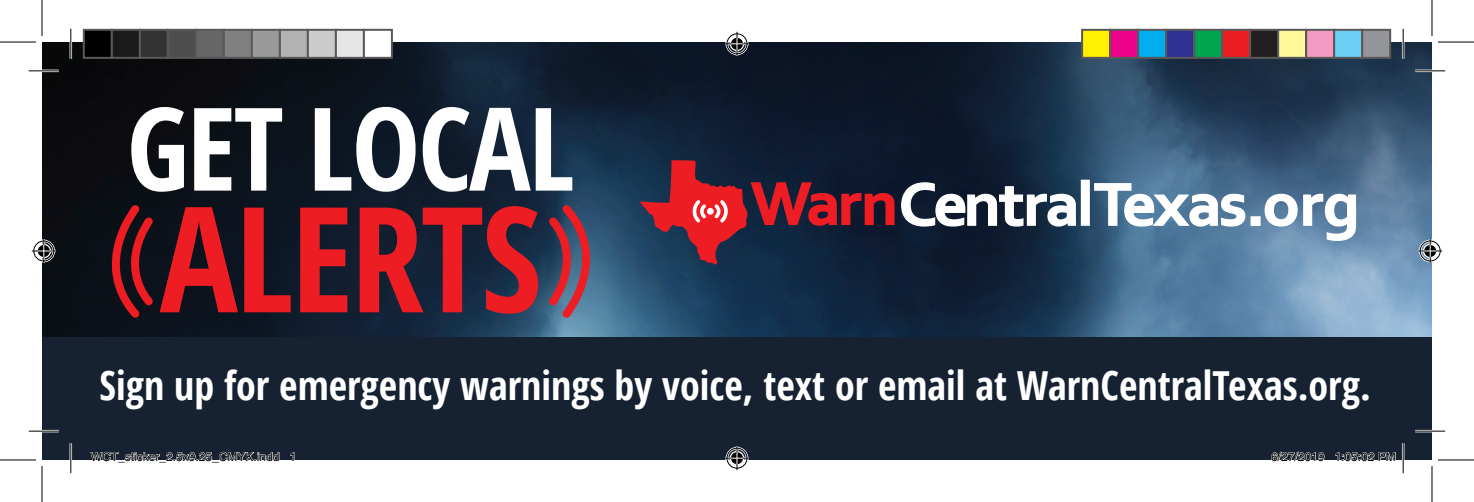
<style>
.page{position:relative;width:1474px;height:502px;background:#fff}
.page>*{position:absolute;margin:0;border:0;box-sizing:border-box;transform-origin:0 0}
.t1{font:700 63.4px "Corbel";letter-spacing:-.02em;color:#fff;scale:1.05 1}
.t2{font:700 condensed 40px "Open Sans";color:#fff}
.t3{font:12px "Helvetica";color:#000}
.s1{color:#ee1d23}
</style>
<div class="page">
<img style="left:42px;top:42px;width:1390px;height:295px">
<div style="left:1081px;top:180px;width:9px;height:46px;border:1px solid #fff"></div>
<svg style="left:1093px;top:182px;width:153px;height:45px;background:#6689a6"></svg>
<div style="left:1250px;top:216px;width:10px;height:10px;border:1px solid #fff"></div>
<svg style="left:1264px;top:193px;width:92px;height:48px;background:#7392b0"></svg>
<svg style="left:641px;top:160px;width:435px;height:104px;background:#35293d"></svg>
<div style="left:707px;top:208px;width:7px;height:7px;background:#fff;border-radius:50%"></div>
<svg style="left:92px;top:201px;width:68px;height:124px;background:#39131a"></svg>
<svg style="left:542px;top:198px;width:68px;height:124px;background:#5b516a"></svg>
<svg style="left:160px;top:206px;width:378px;height:107px;background:#801d28"></svg>
<svg style="left:131px;top:107px;width:441px;height:85px"></svg>
<div style="left:42px;top:337px;width:1390px;height:123px;background:#162231"></div>
<hr style="left:29px;top:70px;width:30px;height:2px;background:#fff">
<hr style="left:1415px;top:70px;width:30px;height:2px;background:#fff">
<hr style="left:29px;top:430px;width:30px;height:2px;background:#fff">
<hr style="left:1415px;top:430px;width:30px;height:2px;background:#fff">
<hr style="left:70px;top:29px;width:2px;height:30px;background:#fff">
<hr style="left:70px;top:443px;width:2px;height:30px;background:#fff">
<hr style="left:1402px;top:29px;width:2px;height:30px;background:#fff">
<hr style="left:1402px;top:443px;width:2px;height:30px;background:#fff">
<hr style="left:29px;top:70px;width:30px;height:1px;background:#000">
<hr style="left:1415px;top:70px;width:30px;height:1px;background:#000">
<hr style="left:29px;top:430px;width:30px;height:1px;background:#000">
<hr style="left:1415px;top:430px;width:30px;height:1px;background:#000">
<hr style="left:70px;top:29px;width:1px;height:30px;background:#000">
<hr style="left:70px;top:443px;width:1px;height:30px;background:#000">
<hr style="left:1402px;top:29px;width:1px;height:30px;background:#000">
<hr style="left:1402px;top:443px;width:1px;height:30px;background:#000">
<hr style="left:0;top:42px;width:36px;height:1px;background:#000">
<hr style="left:1438px;top:42px;width:36px;height:1px;background:#000">
<hr style="left:0;top:459px;width:36px;height:1px;background:#000">
<hr style="left:1438px;top:459px;width:36px;height:1px;background:#000">
<hr style="left:42px;top:0;width:1px;height:36px;background:#000">
<hr style="left:42px;top:466px;width:1px;height:36px;background:#000">
<hr style="left:1431px;top:0;width:1px;height:36px;background:#000">
<hr style="left:1431px;top:466px;width:1px;height:36px;background:#000">
<svg style="left:725px;top:32px;width:24px;height:24px"></svg>
<svg style="left:725px;top:446px;width:24px;height:24px"></svg>
<svg style="left:32px;top:239px;width:24px;height:24px"></svg>
<svg style="left:1418px;top:239px;width:24px;height:24px"></svg>
<div style="left:84px;top:30px;width:28px;height:28px;background:#000"></div>
<div style="left:83px;top:29px;width:30px;height:30px;border:2px solid #595959"></div>
<div style="left:112px;top:30px;width:28px;height:28px;background:#1a1a1a"></div>
<div style="left:111px;top:29px;width:30px;height:30px;border:2px solid #595959"></div>
<div style="left:140px;top:30px;width:28px;height:28px;background:#333"></div>
<div style="left:139px;top:29px;width:30px;height:30px;border:2px solid #595959"></div>
<div style="left:168px;top:30px;width:28px;height:28px;background:#4d4d4d"></div>
<div style="left:167px;top:29px;width:30px;height:30px;border:2px solid #595959"></div>
<div style="left:196px;top:30px;width:28px;height:28px;background:#666"></div>
<div style="left:195px;top:29px;width:30px;height:30px;border:2px solid #595959"></div>
<div style="left:224px;top:30px;width:28px;height:28px;background:#808080"></div>
<div style="left:223px;top:29px;width:30px;height:30px;border:2px solid #595959"></div>
<div style="left:252px;top:30px;width:28px;height:28px;background:#999"></div>
<div style="left:251px;top:29px;width:30px;height:30px;border:2px solid #595959"></div>
<div style="left:280px;top:30px;width:28px;height:28px;background:#b3b3b3"></div>
<div style="left:279px;top:29px;width:30px;height:30px;border:2px solid #595959"></div>
<div style="left:308px;top:30px;width:28px;height:28px;background:#ccc"></div>
<div style="left:307px;top:29px;width:30px;height:30px;border:2px solid #595959"></div>
<div style="left:336px;top:30px;width:28px;height:28px;background:#e6e6e6"></div>
<div style="left:335px;top:29px;width:30px;height:30px;border:2px solid #595959"></div>
<div style="left:364px;top:30px;width:28px;height:28px;background:#fff"></div>
<div style="left:363px;top:29px;width:30px;height:30px;border:2px solid #595959"></div>
<div style="left:1082px;top:30px;width:28px;height:28px;background:#fff101"></div>
<div style="left:1081px;top:29px;width:30px;height:30px;border:2px solid #595959"></div>
<div style="left:1110px;top:30px;width:28px;height:28px;background:#ed028c"></div>
<div style="left:1109px;top:29px;width:30px;height:30px;border:2px solid #595959"></div>
<div style="left:1138px;top:30px;width:28px;height:28px;background:#00aeef"></div>
<div style="left:1137px;top:29px;width:30px;height:30px;border:2px solid #595959"></div>
<div style="left:1166px;top:30px;width:28px;height:28px;background:#2e3092"></div>
<div style="left:1165px;top:29px;width:30px;height:30px;border:2px solid #595959"></div>
<div style="left:1194px;top:30px;width:28px;height:28px;background:#00a54f"></div>
<div style="left:1193px;top:29px;width:30px;height:30px;border:2px solid #595959"></div>
<div style="left:1222px;top:30px;width:28px;height:28px;background:#ee1d23"></div>
<div style="left:1221px;top:29px;width:30px;height:30px;border:2px solid #595959"></div>
<div style="left:1250px;top:30px;width:28px;height:28px;background:#231f20"></div>
<div style="left:1249px;top:29px;width:30px;height:30px;border:2px solid #595959"></div>
<div style="left:1278px;top:30px;width:28px;height:28px;background:#fff79a"></div>
<div style="left:1277px;top:29px;width:30px;height:30px;border:2px solid #595959"></div>
<div style="left:1306px;top:30px;width:28px;height:28px;background:#f499c2"></div>
<div style="left:1305px;top:29px;width:30px;height:30px;border:2px solid #595959"></div>
<div style="left:1334px;top:30px;width:28px;height:28px;background:#6bcff6"></div>
<div style="left:1333px;top:29px;width:30px;height:30px;border:2px solid #595959"></div>
<div style="left:1362px;top:30px;width:28px;height:28px;background:#939598"></div>
<div style="left:1361px;top:29px;width:30px;height:30px;border:2px solid #595959"></div>
<svg style="left:90px;top:451px;width:190px;height:9px"></svg>
<svg style="left:290px;top:452px;width:5px;height:8px"></svg>
<svg style="left:1271px;top:451px;width:53px;height:9px"></svg>
<svg style="left:1335px;top:452px;width:60px;height:8px"></svg>
<p class="t1" style="left:751px;top:165px;width:581px"><span class="s1">Warn</span>CentralTexas.org</p>
<p class="t2" style="left:100px;top:357px;width:1272px">Sign up for emergency warnings by voice, text or email at WarnCentralTexas.org.</p>
<p class="t3" style="left:91px;top:450px;width:207px">WCT_sticker_2.5x9.25_CMYK.indd 1</p>
<p class="t3" style="left:1271px;top:450px;width:126px">6/27/2019 1:05:02 PM</p>
</div>
